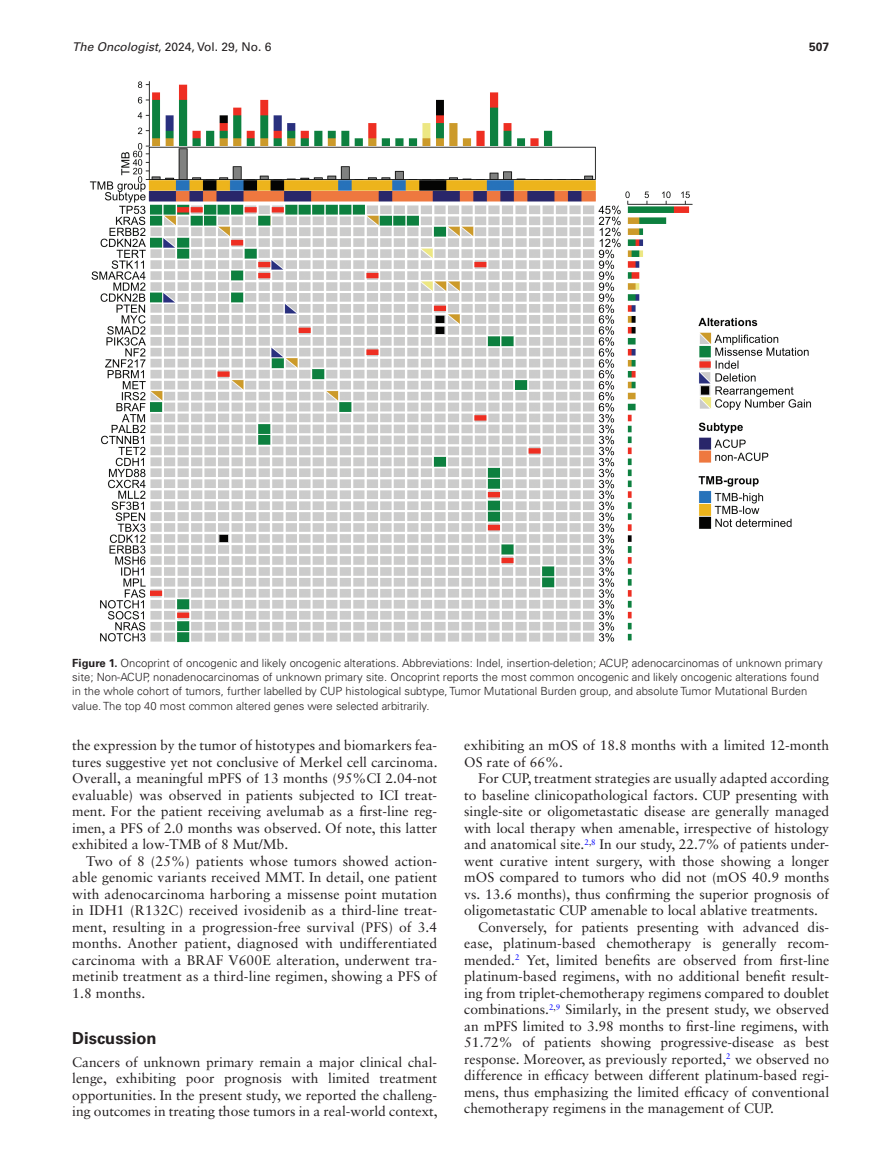
<style>
.page{position:relative;width:893px;height:1174px;background:#fff}
.page>*{position:absolute;margin:0;border:0;box-sizing:border-box;transform-origin:0 0}
.HeadA{font:700 16.5px "Univers LT Std";color:#231f20}
.TextInd{font:13.8px/16.5px "Sabon LT Std";color:#231f20;text-align:justify}
.Text{font:13.8px/16.5px "Sabon LT Std";color:#231f20;text-align:justify}
.t1{font:12px "Univers LT Std";color:#231f20}
.t2{font:700 12px "Univers LT Std";color:#231f20}
.TableHeader_R{font:300 11.25px/14.2px "Univers LT Std";color:#231f20}
.s1{font-style:italic}
.s2{font-weight:700}
</style>
<div class="page">
<img style="left:90px;top:81px;width:722px;height:561px">
<p class="t1" style="left:72px;top:40px;width:201px"><span class="s1">The Oncologist</span>, 2024, Vol. 29, No. 6</p>
<p class="t2" style="left:809px;top:40px;width:22px">507</p>
<p class="TableHeader_R" style="left:72px;top:655px;width:752px"><span class="s2">Figure 1.</span> Oncoprint of oncogenic and likely oncogenic alterations. Abbreviations: Indel, insertion-deletion; ACUP, adenocarcinomas of unknown primary site; Non-ACUP, nonadenocarcinomas of unknown primary site. Oncoprint reports the most common oncogenic and likely oncogenic alterations found in the whole cohort of tumors, further labelled by CUP histological subtype, Tumor Mutational Burden group, and absolute Tumor Mutational Burden value. The top 40 most common altered genes were selected arbitrarily.</p>
<p class="TextInd" style="left:72px;top:737px;width:367px">the expression by the tumor of histotypes and biomarkers fea&shy;tures suggestive yet not conclusive of Merkel cell carcinoma.<br>Overall, a meaningful mPFS of 13 months (95%CI 2.04-not evaluable) was observed in patients subjected to ICI treat&shy;ment. For the patient receiving avelumab as a first-line reg&shy;imen, a PFS of 2.0 months was observed. Of note, this latter exhibited a low-TMB of 8 Mut/Mb.</p>
<p class="TextInd" style="left:72px;top:852px;width:366px;text-indent:14px">Two of 8 (25%) patients whose tumors showed action&shy;able genomic variants received MMT. In detail, one patient with adenocarcinoma harboring a missense point mutation in IDH1 (R132C) received ivosidenib as a third-line treat&shy;ment, resulting in a progression-free survival (PFS) of 3.4 months. Another patient, diagnosed with undifferentiated carcinoma with a BRAF V600E alteration, underwent tra&shy;metinib treatment as a third-line regimen, showing a PFS of 1.8 months.</p>
<p class="HeadA" style="left:72px;top:1028px;width:86px">Discussion</p>
<p class="Text" style="left:72px;top:1053px;width:367px">Cancers of unknown primary remain a major clinical chal&shy;lenge, exhibiting poor prognosis with limited treatment opportunities. In the present study, we reported the challeng&shy;ing outcomes in treating those tumors in a real-world context,</p>
<p class="Text" style="left:464px;top:737px;width:366px">exhibiting an mOS of 18.8 months with a limited 12-month<br>OS rate of 66%.</p>
<p class="TextInd" style="left:464px;top:770px;width:366px;text-indent:14px">For CUP, treatment strategies are usually adapted according to baseline clinicopathological factors. CUP presenting with single-site or oligometastatic disease are generally managed with local therapy when amenable, irrespective of histology and anatomical site.<sup>2</sup><sup>,</sup><sup>8</sup> In our study, 22.7% of patients under&shy;went curative intent surgery, with those showing a longer mOS compared to tumors who did not (mOS 40.9 months vs. 13.6 months), thus confirming the superior prognosis of oligometastatic CUP amenable to local ablative treatments.</p>
<p class="TextInd" style="left:464px;top:918px;width:366px;text-indent:14px">Conversely, for patients presenting with advanced dis&shy;ease, platinum-based chemotherapy is generally recom&shy;mended.<sup>2</sup> Yet, limited benefits are observed from first-line platinum-based regimens, with no additional benefit result&shy;ing from triplet-chemotherapy regimens compared to doublet combinations.<sup>2</sup><sup>,</sup><sup>9</sup> Similarly, in the present study, we observed an mPFS limited to 3.98 months to first-line regimens, with 51.72% of patients showing progressive-disease as best response. Moreover, as previously reported,<sup>2</sup> we observed no difference in efficacy between different platinum-based regi&shy;mens, thus emphasizing the limited efficacy of conventional chemotherapy regimens in the management of CUP.</p>
</div>
